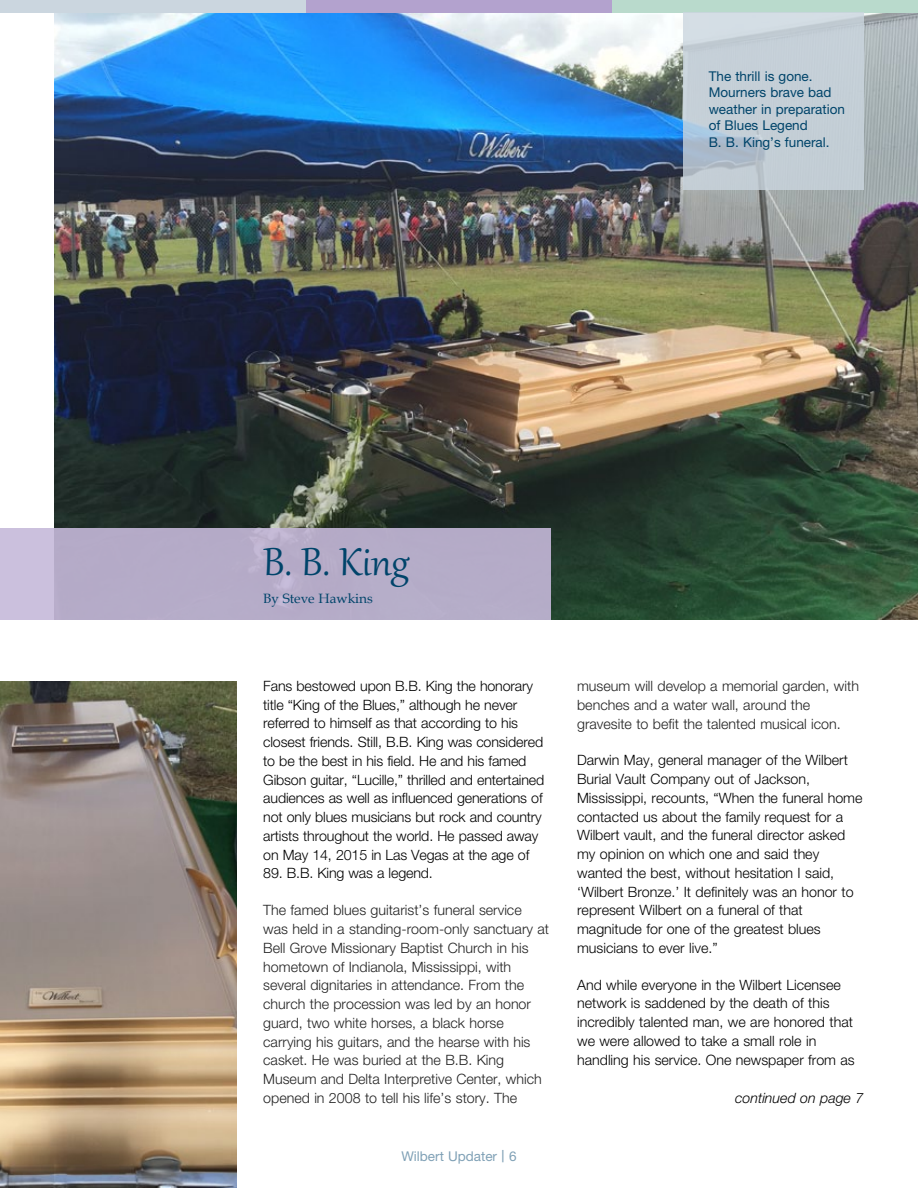
<style>
.page{position:relative;width:918px;height:1188px;background:#fff}
.page>*{position:absolute;margin:0;border:0;box-sizing:border-box;transform-origin:0 0}
.t1{font:48px "Gabriola";color:#00446a}
.t2{font:300 14.25px/18.8px "Helvetica Neue";color:#000}
.t3{font:300 14.25px/18.8px "Helvetica Neue";color:#222}
.t4{font:italic 300 14.25px "Helvetica Neue";color:#000}
.t5{font:13.5px/16.5px "Helvetica Neue";color:#00446a}
.t6{font:13.5px "Helvetica Neue";color:#80a1b6}
.t7{font:13.5px "Book Antiqua";color:#00446a}
.s1{font-size:16.5px}
</style>
<div class="page">
<img style="left:54px;top:12px;width:864px;height:607px">
<div style="left:0;top:0;width:306px;height:12px;background:#cbd6df"></div>
<div style="left:306px;top:0;width:306px;height:12px;background:#b3a2ce"></div>
<div style="left:612px;top:0;width:306px;height:12px;background:#b9dacc"></div>
<svg style="left:0;top:528px;width:550px;height:91px;background:#b7adca"></svg>
<svg style="left:683px;top:12px;width:181px;height:177px;background:#c3ced6"></svg>
<img style="left:0;top:682px;width:237px;height:505px">
<p class="t5" style="left:709px;top:67px;width:138px">The thrill is gone.<br>Mourners brave bad weather in preparation of Blues Legend<br>B. B. King’s funeral.</p>
<h1 class="t1" style="left:263px;top:531px;width:148px">B. B. King</h1>
<p class="t7" style="left:263px;top:590px;width:111px">By Steve Hawkins</p>
<p class="t2" style="left:263px;top:676px;width:283px">Fans bestowed upon B.B. King the honorary title “King of the Blues,” although he never referred to himself as that according to his closest friends. Still, B.B. King was considered to be the best in his field. He and his famed Gibson guitar, “Lucille,” thrilled and entertained audiences as well as influenced generations of not only blues musicians but rock and country artists throughout the world. He passed away on May 14, 2015 in Las Vegas at the age of</p>
<p class="t2" style="left:263px;top:864px;width:171px">89. B.B. King was a legend.</p>
<p class="t3" style="left:263px;top:900px;width:287px">The famed blues guitarist’s funeral service was held in a standing-room-only sanctuary at Bell Grove Missionary Baptist Church in his hometown of Indianola, Mississippi, with several dignitaries in attendance. From the church the procession was led by an honor guard, two white horses, a black horse carrying his guitars, and the hearse with his casket. He was buried at the B.B. King Museum and Delta Interpretive Center, which opened in 2008 to tell his life’s story. The</p>
<p class="t6" style="left:401px;top:1148px;width:117px">Wilbert Updater <span class="s1">|</span> 6</p>
<p class="t3" style="left:577px;top:676px;width:283px">museum will develop a memorial garden, with benches and a water wall, around the gravesite to befit the talented musical icon.</p>
<p class="t2" style="left:577px;top:751px;width:287px">Darwin May, general manager of the Wilbert Burial Vault Company out of Jackson, Mississippi, recounts, “When the funeral home contacted us about the family request for a Wilbert vault, and the funeral director asked my opinion on which one and said they wanted the best, without hesitation I said, ‘Wilbert Bronze.’ It definitely was an honor to represent Wilbert on a funeral of that magnitude for one of the greatest blues musicians to ever live.”</p>
<p class="t2" style="left:577px;top:975px;width:279px">And while everyone in the Wilbert Licensee network is saddened by the death of this incredibly talented man, we are honored that we were allowed to take a small role in handling his service. One newspaper from as</p>
<p class="t4" style="left:735px;top:1089px;width:130px">continued on page 7</p>
</div>
